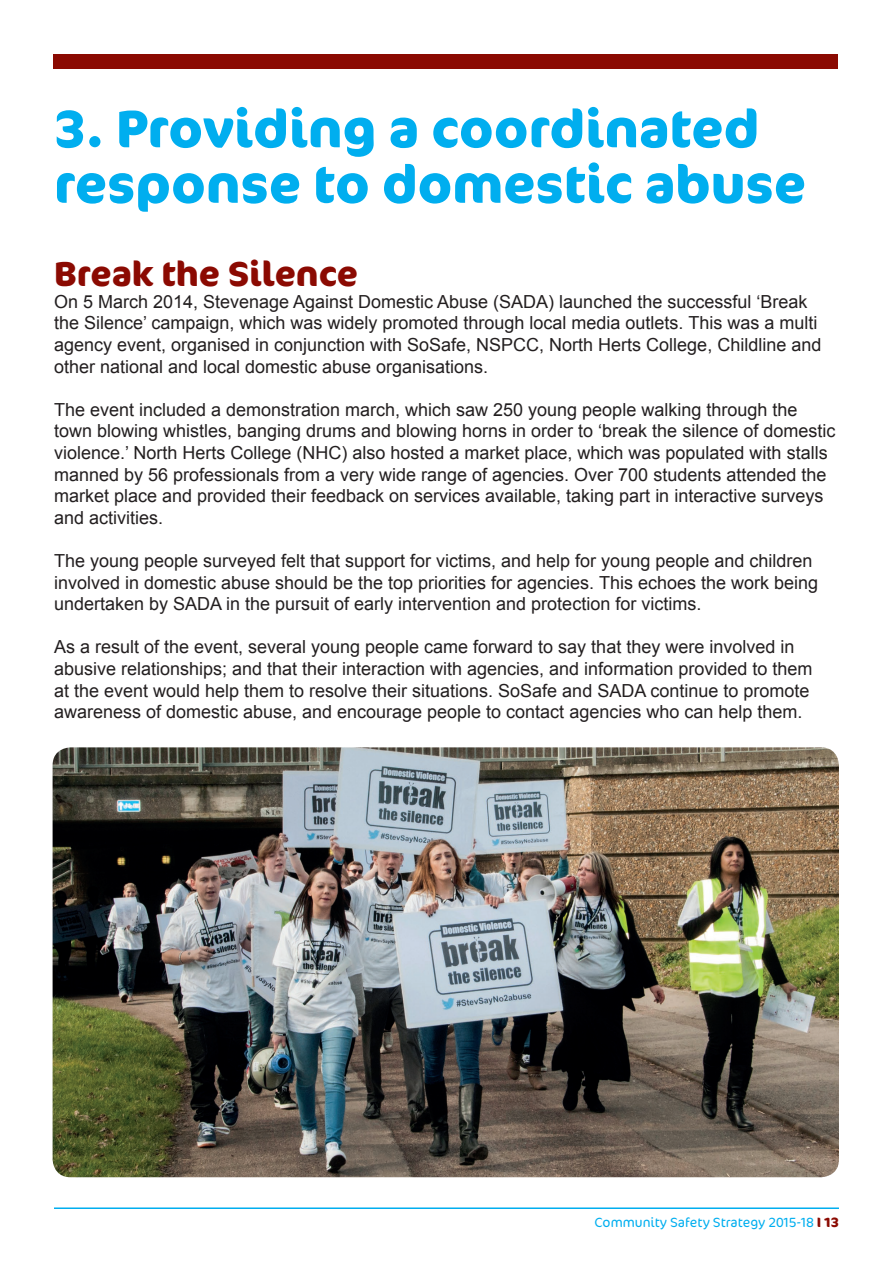
<style>
.page{position:relative;width:893px;height:1263px;background:#fff}
.page>*{position:absolute;margin:0;border:0;box-sizing:border-box;transform-origin:0 0}
.t1{font:700 52.5px/55.5px "Cocon CE";color:#00aeef}
.t2{font:700 34.5px "Cocon CE";color:#8b0a02}
.t3{font:18px/21.6px "Arial";color:#231f20}
.t4{font:300 13.5px "Cocon CE";color:#00aeef}
.s1{font-weight:700;color:#8b0a02}
</style>
<div class="page">
<hr style="left:54px;top:1207px;width:785px;height:2px;background:#00aeef">
<div style="left:53px;top:54px;width:784px;height:14px;background:#8b0a02"></div>
<img style="left:53px;top:747px;width:786px;height:430px">
<p class="t1" style="left:54px;top:99px;width:754px">3. Providing a coordinated response to domestic abuse</p>
<p class="t2" style="left:54px;top:249px;width:306px">Break the Silence</p>
<p class="t3" style="left:54px;top:291px;width:769px">On 5 March 2014, Stevenage Against Domestic Abuse (SADA) launched the successful ‘Break the Silence’ campaign, which was widely promoted through local media outlets. This was a multi agency event, organised in conjunction with SoSafe, NSPCC, North Herts College, Childline and other national and local domestic abuse organisations.</p>
<p class="t3" style="left:54px;top:399px;width:783px">The event included a demonstration march, which saw 250 young people walking through the town blowing whistles, banging drums and blowing horns in order to ‘break the silence of domestic violence.’ North Herts College (NHC) also hosted a market place, which was populated with stalls manned by 56 professionals from a very wide range of agencies. Over 700 students attended the market place and provided their feedback on services available, taking part in interactive surveys and activities.</p>
<p class="t3" style="left:54px;top:550px;width:766px">The young people surveyed felt that support for victims, and help for young people and children involved in domestic abuse should be the top priorities for agencies. This echoes the work being undertaken by SADA in the pursuit of early intervention and protection for victims.</p>
<p class="t3" style="left:54px;top:636px;width:760px">As a result of the event, several young people came forward to say that they were involved in abusive relationships; and that their interaction with agencies, and information provided to them at the event would help them to resolve their situations. SoSafe and SADA continue to promote awareness of domestic abuse, and encourage people to contact agencies who can help them.</p>
<p class="t4" style="left:595px;top:1212px;width:246px">Community Safety Strategy 2015-18 <span class="s1">I 13</span></p>
</div>
